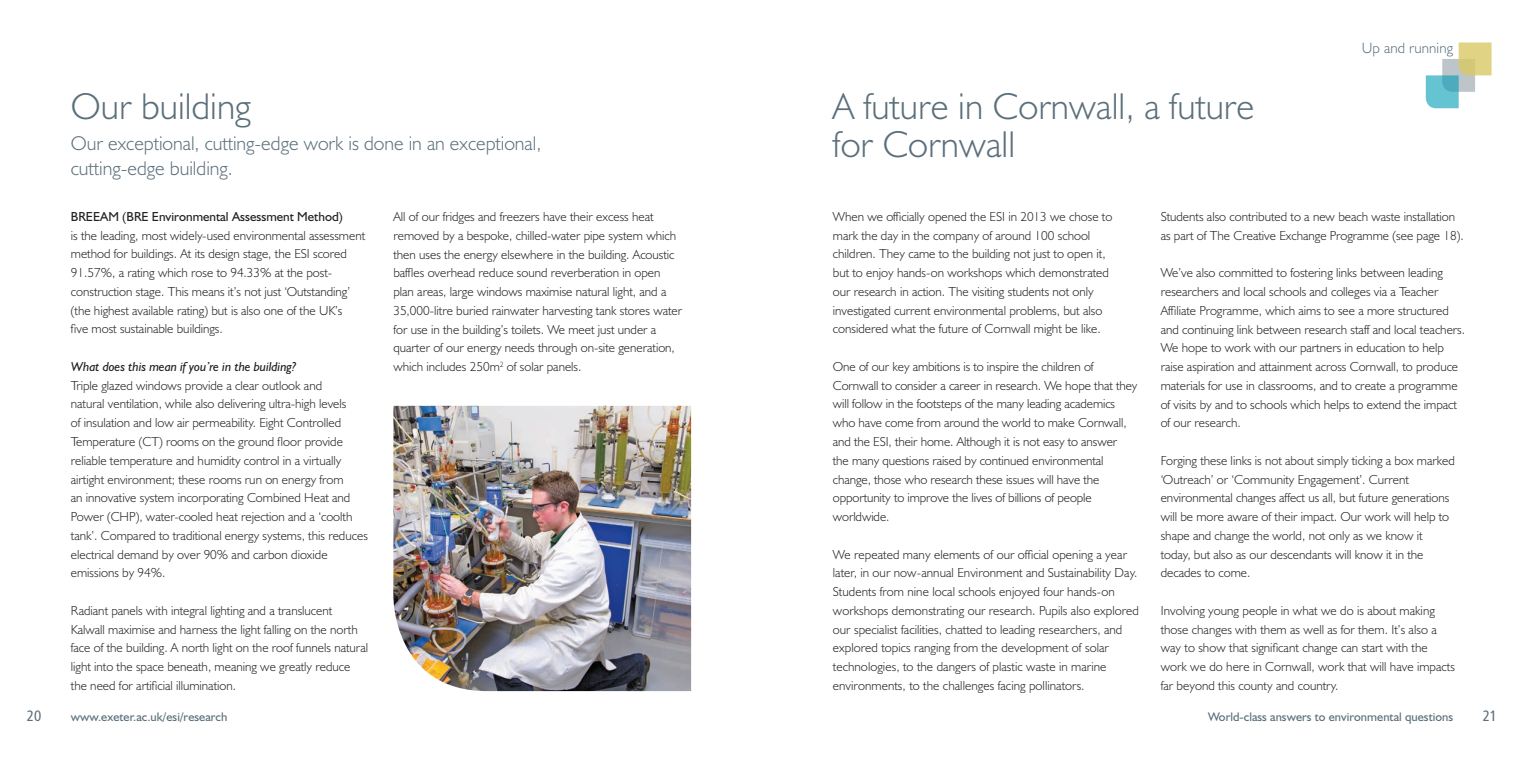
<style>
.page{position:relative;width:1524px;height:762px;background:#fff}
.page>*{position:absolute;margin:0;border:0;box-sizing:border-box;transform-origin:0 0}
.t1{font:300 37.5px/37.5px "Humanist 521 BT";letter-spacing:.005em;color:#5b6f7b}
.t2{font:300 20px/25px "Humanist 521 BT";color:#5b6f7b}
.t3{font:300 15px "Humanist 521 BT";letter-spacing:.01em;color:#5b6f7b}
.t4{font:condensed 15px "Frutiger LT";color:#5b6f7b}
.t5{font:300 13.12px/18.8px "Humanist 521 BT";color:#231f20}
.t6{font:13.12px "Humanist 521 BT";color:#231f20}
.t7{font:italic 13.12px "Humanist 521 BT";letter-spacing:-.01em;color:#231f20}
.t8{font:12.5px "Humanist 521 BT";letter-spacing:.005em;color:#5b6f7b}
</style>
<div class="page">
<svg style="left:1425px;top:43px;width:66px;height:65px"></svg>
<img style="left:393px;top:406px;width:298px;height:285px">
<h1 class="t1" style="left:71px;top:87px;width:182px">Our building</h1>
<h2 class="t2" style="left:71px;top:131px;width:472px">Our exceptional, cutting-edge work is done in an exceptional, cutting-edge building.</h2>
<p class="t6" style="left:71px;top:208px;width:274px">BREEAM (BRE Environmental Assessment Method)</p>
<p class="t5" style="left:71px;top:226px;width:296px">is the leading, most widely-used environmental assessment method for buildings. At its design stage, the ESI scored 91.57%, a rating which rose to 94.33% at the post&shy;construction stage. This means it’s not just ‘Outstanding’ (the highest available rating) but is also one of the UK’s<br>five most sustainable buildings.</p>
<p class="t7" style="left:71px;top:358px;width:227px">What does this mean if you’re in the building?</p>
<p class="t5" style="left:71px;top:376px;width:298px">Triple glazed windows provide a clear outlook and<br>natural ventilation, while also delivering ultra-high levels<br>of insulation and low air permeability. Eight Controlled Temperature (CT) rooms on the ground floor provide reliable temperature and humidity control in a virtually airtight environment; these rooms run on energy from<br>an innovative system incorporating Combined Heat and Power (CHP), water-cooled heat rejection and a ‘coolth tank’. Compared to traditional energy systems, this reduces electrical demand by over 90% and carbon dioxide emissions by 94%.</p>
<p class="t5" style="left:71px;top:601px;width:299px">Radiant panels with integral lighting and a translucent Kalwall maximise and harness the light falling on the north face of the building. A north light on the roof funnels natural light into the space beneath, meaning we greatly reduce the need for artificial illumination.</p>
<p class="t5" style="left:393px;top:207px;width:290px">All of our fridges and freezers have their excess heat removed by a bespoke, chilled-water pipe system which then uses the energy elsewhere in the building. Acoustic baffles overhead reduce sound reverberation in open plan areas, large windows maximise natural light, and a 35,000-litre buried rainwater harvesting tank stores water for use in the building’s toilets. We meet just under a quarter of our energy needs through on-site generation, which includes 250m<sup>2</sup> of solar panels.</p>
<h1 class="t1" style="left:833px;top:87px;width:423px">A future in Cornwall, a future for Cornwall</h1>
<p class="t3" style="left:1361px;top:38px;width:93px">Up and running</p>
<p class="t5" style="left:833px;top:207px;width:281px">When we officially opened the ESI in 2013 we chose to mark the day in the company of around 100 school children. They came to the building not just to open it, but to enjoy hands-on workshops which demonstrated our research in action. The visiting students not only investigated current environmental problems, but also considered what the future of Cornwall might be like.</p>
<p class="t5" style="left:833px;top:357px;width:306px">One of our key ambitions is to inspire the children of Cornwall to consider a career in research. We hope that they will follow in the footsteps of the many leading academics who have come from around the world to make Cornwall, and the ESI, their home. Although it is not easy to answer<br>the many questions raised by continued environmental change, those who research these issues will have the opportunity to improve the lives of billions of people worldwide.</p>
<p class="t5" style="left:833px;top:544px;width:308px">We repeated many elements of our official opening a year later, in our now-annual Environment and Sustainability Day.<br>Students from nine local schools enjoyed four hands-on workshops demonstrating our research. Pupils also explored our specialist facilities, chatted to leading researchers, and explored topics ranging from the development of solar technologies, to the dangers of plastic waste in marine environments, to the challenges facing pollinators.</p>
<p class="t5" style="left:1160px;top:207px;width:304px">Students also contributed to a new beach waste installation as part of The Creative Exchange Programme (see page 18).</p>
<p class="t5" style="left:1160px;top:263px;width:306px">We’ve also committed to fostering links between leading researchers and local schools and colleges via a Teacher Affiliate Programme, which aims to see a more structured and continuing link between research staff and local teachers.<br>We hope to work with our partners in education to help raise aspiration and attainment across Cornwall, to produce materials for use in classrooms, and to create a programme of visits by and to schools which helps to extend the impact of our research.</p>
<p class="t5" style="left:1160px;top:451px;width:296px">Forging these links is not about simply ticking a box marked ‘Outreach’ or ‘Community Engagement’. Current environmental changes affect us all, but future generations will be more aware of their impact. Our work will help to shape and change the world, not only as we know it today, but also as our descendants will know it in the decades to come.</p>
<p class="t5" style="left:1160px;top:601px;width:296px">Involving young people in what we do is about making those changes with them as well as for them. It’s also a way to show that significant change can start with the work we do here in Cornwall, work that will have impacts far beyond this county and country.</p>
<p class="t4" style="left:27px;top:707px;width:16px">20</p>
<p class="t8" style="left:71px;top:709px;width:158px">www.exeter.ac.uk/esi/research</p>
<p class="t8" style="left:1208px;top:709px;width:247px">World-class answers to environmental questions</p>
<p class="t4" style="left:1482px;top:707px;width:16px">21</p>
</div>
